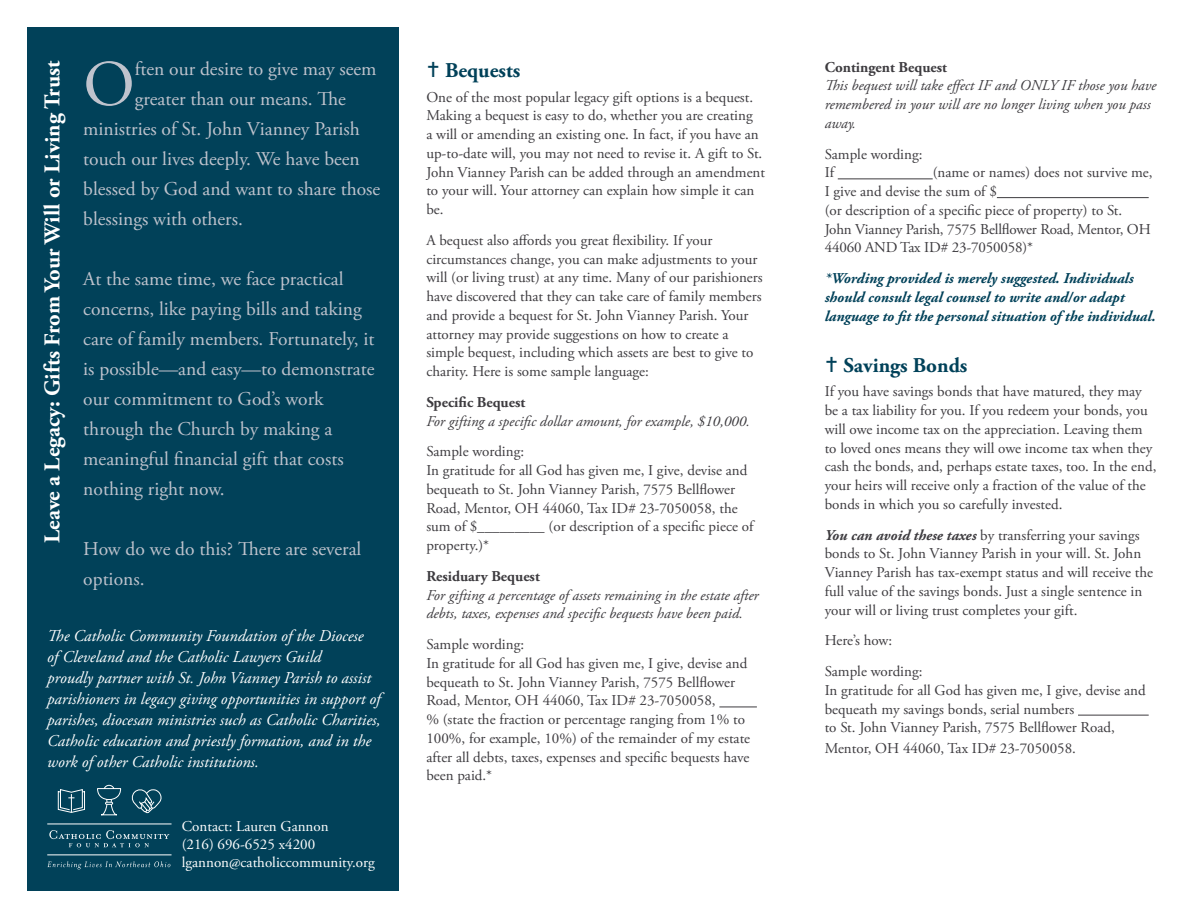
<style>
.page{position:relative;width:1188px;height:918px;background:#fff}
.page>*{position:absolute;margin:0;border:0;box-sizing:border-box;transform-origin:0 0}
.p-white-intro{font:64.8px "Adobe Garamond Pro";color:#bfc3cd}
.t1{font:700 22.5px "Adobe Garamond Pro";color:#fff}
.t2{font:700 21px "Adobe Garamond Pro";color:#014159}
.p-white-intro-2{font:19.5px/30px "Adobe Garamond Pro";color:#bfc3cd}
.bullets{font:italic 16.5px/21px "Adobe Garamond Pro";color:#fff}
.t3{font:15px/18.8px "Adobe Garamond Pro";color:#3d3b3f}
.t4{font:italic 15px/18.8px "Adobe Garamond Pro";color:#3d3b3f}
.t5{font:italic 700 15px/18.8px "Adobe Garamond Pro";color:#014159}
.bullets-2{font:15px/18px "Adobe Garamond Pro";color:#fff}
.s1{font-weight:700;font-style:normal}
.s2{font-weight:700;font-style:italic}
</style>
<div class="page">
<div style="left:27px;top:27px;width:372px;height:864px;background:#014159"></div>
<hr style="left:719px;top:707px;width:38px;height:1px;background:#3d3b3f">
<hr style="left:838px;top:178px;width:95px;height:1px;background:#3d3b3f">
<hr style="left:997px;top:197px;width:152px;height:1px;background:#3d3b3f">
<hr style="left:1078px;top:715px;width:71px;height:1px;background:#3d3b3f">
<svg style="left:49px;top:830px;width:121px;height:17px"></svg>
<hr style="left:47px;top:823px;width:125px;height:1px;background:#fff">
<hr style="left:47px;top:854px;width:125px;height:1px;background:#fff">
<svg style="left:57px;top:789px;width:28px;height:24px"></svg>
<svg style="left:132px;top:789px;width:30px;height:25px"></svg>
<svg style="left:97px;top:785px;width:25px;height:31px"></svg>
<svg style="left:47px;top:861px;width:124px;height:9px"></svg>
<p class="t1" style="left:39px;top:543px;width:484px;rotate:-90deg">Leave a Legacy: Gifts From Your Will or Living Trust</p>
<p class="t2" style="left:445px;top:58px;width:77px">Bequests</p>
<p class="p-white-intro" style="left:83px;top:45px;width:53px">O</p>
<p class="p-white-intro-2" style="left:135px;top:54px;width:243px">ften our desire to give may seem</p>
<p class="p-white-intro-2" style="left:135px;top:84px;width:213px">greater than our means. The</p>
<p class="p-white-intro-2" style="left:83px;top:114px;width:278px">ministries of St. John Vianney Parish</p>
<p class="p-white-intro-2" style="left:83px;top:144px;width:278px">touch our lives deeply. We have been</p>
<p class="p-white-intro-2" style="left:83px;top:174px;width:298px">blessed by God and want to share those</p>
<p class="p-white-intro-2" style="left:83px;top:204px;width:161px">blessings with others.</p>
<p class="t3" style="left:426px;top:88px;width:340px">One of the most popular legacy gift options is a bequest.<br>Making a bequest is easy to do, whether you are creating<br>a will or amending an existing one. In fact, if you have an up-to-date will, you may not need to revise it. A gift to St.<br>John Vianney Parish can be added through an amendment to your will. Your attorney can explain how simple it can be.</p>
<p class="t3" style="left:426px;top:231px;width:338px">A bequest also affords you great flexibility. If your circumstances change, you can make adjustments to your will (or living trust) at any time. Many of our parishioners have discovered that they can take care of family members and provide a bequest for St. John Vianney Parish. Your attorney may provide suggestions on how to create a simple bequest, including which assets are best to give to charity. Here is some sample language:</p>
<p class="t4" style="left:426px;top:393px;width:325px"><span class="s1">Specific Bequest<br></span>For gifting a specific dollar amount, for example, $10,000.</p>
<p class="t3" style="left:426px;top:443px;width:329px">Sample wording:<br>In gratitude for all God has given me, I give, devise and bequeath to St. John Vianney Parish, 7575 Bellflower Road, Mentor, OH 44060, Tax ID# 23-7050058, the sum of $_________ (or description of a specific piece of property.)*</p>
<p class="t4" style="left:426px;top:567px;width:334px"><span class="s1">Residuary Bequest<br></span>For gifting a percentage of assets remaining in the estate after debts, taxes, expenses and specific bequests have been paid.</p>
<p class="t3" style="left:426px;top:636px;width:325px">Sample wording:<br>In gratitude for all God has given me, I give, devise and bequeath to St. John Vianney Parish, 7575 Bellflower Road, Mentor, OH 44060, Tax ID# 23-7050058,<br>% (state the fraction or percentage ranging from 1% to 100%, for example, 10%) of the remainder of my estate after all debts, taxes, expenses and specific bequests have been paid.*</p>
<p class="p-white-intro-2" style="left:83px;top:264px;width:293px">At the same time, we face practical concerns, like paying bills and taking care of family members. Fortunately, it is possible—and easy—to demonstrate our commitment to God’s work through the Church by making a meaningful financial gift that costs nothing right now.</p>
<p class="p-white-intro-2" style="left:83px;top:534px;width:280px">How do we do this? There are several options.</p>
<p class="bullets" style="left:47px;top:626px;width:335px">The Catholic Community Foundation of the Diocese<br>of Cleveland and the Catholic Lawyers Guild<br>proudly partner with St. John Vianney Parish to assist parishioners in legacy giving opportunities in support of parishes, diocesan ministries such as Catholic Charities, Catholic education and priestly formation, and in the work of other Catholic institutions.</p>
<p class="bullets-2" style="left:182px;top:818px;width:148px">Contact: Lauren Gannon</p>
<p class="bullets-2" style="left:182px;top:836px;width:195px">(216) 696-6525 x4200 lgannon@catholiccommunity.org</p>
<p class="t4" style="left:825px;top:58px;width:333px"><span class="s1">Contingent Bequest<br></span>This bequest will take effect IF and ONLY IF those you have remembered in your will are no longer living when you pass away.</p>
<p class="t3" style="left:825px;top:145px;width:99px">Sample wording:<br>If</p>
<p class="t3" style="left:825px;top:164px;width:329px;text-indent:108px">(name or names) does not survive me, I give and devise the sum of $<br>(or description of a specific piece of property) to St.<br>John Vianney Parish, 7575 Bellflower Road, Mentor, OH 44060 AND Tax ID# 23-7050058)*</p>
<p class="t5" style="left:825px;top:269px;width:332px">*Wording provided is merely suggested. Individuals should consult legal counsel to write and/or adapt language to fit the personal situation of the individual.</p>
<p class="t2" style="left:843px;top:353px;width:126px">Savings Bonds</p>
<p class="t3" style="left:825px;top:383px;width:333px">If you have savings bonds that have matured, they may be a tax liability for you. If you redeem your bonds, you will owe income tax on the appreciation. Leaving them to loved ones means they will owe income tax when they cash the bonds, and, perhaps estate taxes, too. In the end, your heirs will receive only a fraction of the value of the bonds in which you so carefully invested.</p>
<p class="t3" style="left:825px;top:526px;width:330px"><span class="s2">You can avoid these taxes</span> by transferring your savings bonds to St. John Vianney Parish in your will. St. John Vianney Parish has tax-exempt status and will receive the full value of the savings bonds. Just a single sentence in your will or living trust completes your gift.</p>
<p class="t3" style="left:825px;top:632px;width:69px">Here’s how:</p>
<p class="t3" style="left:825px;top:663px;width:323px">Sample wording:<br>In gratitude for all God has given me, I give, devise and bequeath my savings bonds, serial numbers<br>to St. John Vianney Parish, 7575 Bellflower Road,</p>
<p class="t3" style="left:825px;top:740px;width:253px">Mentor, OH 44060, Tax ID# 23-7050058.</p>
</div>
